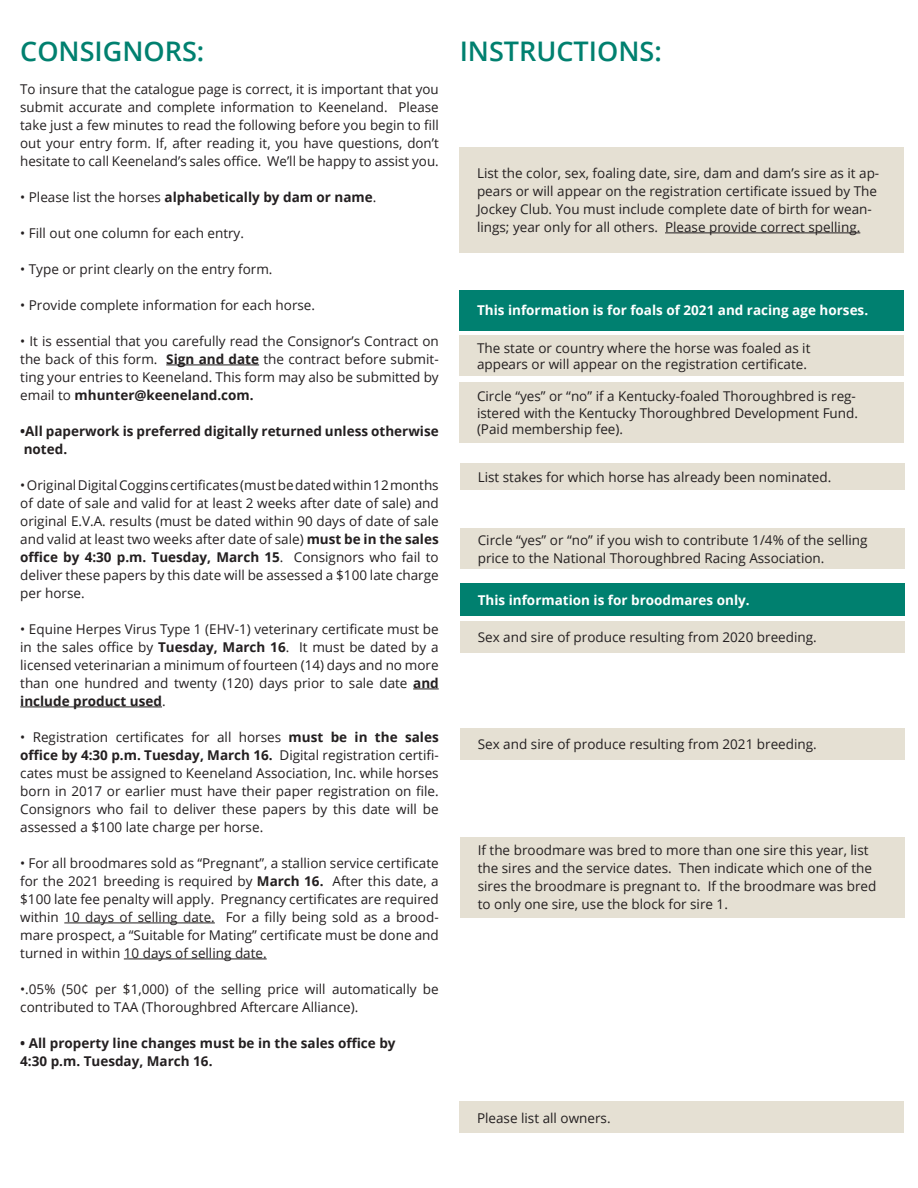
<style>
.page{position:relative;width:918px;height:1188px;background:#fff}
.page>*{position:absolute;margin:0;border:0;box-sizing:border-box;transform-origin:0 0}
.t1{font:600 27px "Open Sans";color:#00806f}
.t2{font:13.5px/18px "Open Sans";color:#231f20;text-align:justify}
.t3{font:700 13.5px/18px "Open Sans";color:#231f20}
.t4{font:700 13.5px "Open Sans";color:#fff}
.s1{font-weight:400}
.s2{font-weight:700}
</style>
<div class="page">
<hr style="left:166px;top:365px;width:93px;height:1px;background:#231f20">
<svg style="left:413px;top:689px;width:26px;height:1px"></svg>
<hr style="left:20px;top:707px;width:142px;height:1px;background:#231f20">
<hr style="left:64px;top:923px;width:151px;height:1px;background:#231f20">
<hr style="left:124px;top:959px;width:143px;height:1px;background:#231f20">
<div style="left:459px;top:147px;width:445px;height:105px;background:#e5e0d3"></div>
<hr style="left:665px;top:233px;width:195px;height:1px;background:#231f20">
<div style="left:459px;top:290px;width:445px;height:40px;background:#008070"></div>
<div style="left:459px;top:336px;width:445px;height:40px;background:#e5e0d3"></div>
<div style="left:459px;top:382px;width:445px;height:61px;background:#e5e0d3"></div>
<div style="left:460px;top:463px;width:444px;height:27px;background:#e5e0d3"></div>
<div style="left:460px;top:528px;width:444px;height:41px;background:#e5e0d3"></div>
<div style="left:460px;top:583px;width:444px;height:33px;background:#00806f"></div>
<div style="left:460px;top:622px;width:444px;height:31px;background:#e5e0d3"></div>
<div style="left:460px;top:729px;width:444px;height:31px;background:#e5e0d3"></div>
<div style="left:460px;top:837px;width:444px;height:80px;background:#e5e0d3"></div>
<div style="left:459px;top:1102px;width:445px;height:31px;background:#e5e0d3"></div>
<h1 class="t1" style="left:20px;top:33px;width:186px">CONSIGNORS:</h1>
<p class="t2" style="left:20px;top:80px;width:420px">To insure that the catalogue page is correct, it is important that you submit accurate and complete information to Keeneland. Please take just a few minutes to read the following before you begin to fill out your entry form. If, after reading it, you have questions, don’t hesitate to call Keeneland’s sales office. We’ll be happy to assist you.</p>
<p class="t3" style="left:20px;top:188px;width:358px"><span class="s1">• Please list the horses</span> alphabetically by dam or name<span class="s1">.</span></p>
<p class="t2" style="left:20px;top:224px;width:225px">• Fill out one column for each entry.</p>
<p class="t2" style="left:20px;top:260px;width:254px">• Type or print clearly on the entry form.</p>
<p class="t2" style="left:20px;top:296px;width:296px">• Provide complete information for each horse.</p>
<p class="t2" style="left:20px;top:332px;width:420px">• It is essential that you carefully read the Consignor’s Contract on the back of this form. <span class="s2">Sign and date</span> the contract before submit&shy;ting your entries to Keeneland. This form may also be submitted by email to <span class="s2">mhunter@keeneland.com.</span></p>
<p class="t3" style="left:20px;top:422px;width:420px">•All paperwork is preferred digitally returned unless otherwise noted.</p>
<p class="t2" style="left:20px;top:476px;width:420px">• Original Digital Coggins certificates (must be dated within 12 months of date of sale and valid for at least 2 weeks after date of sale) and original E.V.A. results (must be dated within 90 days of date of sale and valid at least two weeks after date of sale) <span class="s2">must be in the sales office by 4:30 p.m. Tuesday, March 15</span>. Consignors who fail to deliver these papers by this date will be assessed a $100 late charge per horse.</p>
<p class="t2" style="left:20px;top:620px;width:420px">• Equine Herpes Virus Type 1 (EHV-1) veterinary certificate must be in the sales office by <span class="s2">Tuesday, March 16</span>. It must be dated by a licensed veterinarian a minimum of fourteen (14) days and no more than one hundred and twenty (120) days prior to sale date <span class="s2">and include product used</span>.</p>
<p class="t2" style="left:20px;top:728px;width:420px">• Registration certificates for all horses <span class="s2">must be in the sales office by 4:30 p.m. Tuesday, March 16.</span> Digital registration certifi&shy;cates must be assigned to Keeneland Association, Inc. while horses born in 2017 or earlier must have their paper registration on file.<br>Consignors who fail to deliver these papers by this date will be assessed a $100 late charge per horse.</p>
<p class="t2" style="left:20px;top:854px;width:420px">• For all broodmares sold as “Pregnant”, a stallion service certificate for the 2021 breeding is required by <span class="s2">March 16.</span> After this date, a $100 late fee penalty will apply. Pregnancy certificates are required within 10 days of selling date. For a filly being sold as a brood&shy;mare prospect, a “Suitable for Mating” certificate must be done and turned in within 10 days of selling date.</p>
<p class="t2" style="left:20px;top:980px;width:420px">•.05% (50¢ per $1,000) of the selling price will automatically be contributed to TAA (Thoroughbred Aftercare Alliance).</p>
<p class="t3" style="left:20px;top:1034px;width:377px">• All property line changes must be in the sales office by<br>4:30 p.m. Tuesday, March 16.</p>
<h1 class="t1" style="left:460px;top:33px;width:204px">INSTRUCTIONS:</h1>
<p class="t2" style="left:477px;top:164px;width:404px;text-align:left">List the color, sex, foaling date, sire, dam and dam’s sire as it ap&shy;pears or will appear on the registration certificate issued by The Jockey Club. You must include complete date of birth for wean&shy;lings; year only for all others. Please provide correct spelling.</p>
<p class="t4" style="left:477px;top:301px;width:393px">This information is for foals of 2021 and racing age horses.</p>
<p class="t2" style="left:477px;top:339px;width:335px;line-height:16.5px">The state or country where the horse was foaled as it appears or will appear on the registration certificate.</p>
<p class="t2" style="left:477px;top:388px;width:383px;line-height:16.5px;text-align:left">Circle “yes” or “no” if a Kentucky-foaled Thoroughbred is reg&shy;istered with the Kentucky Thoroughbred Development Fund. (Paid membership fee).</p>
<p class="t2" style="left:478px;top:468px;width:355px">List stakes for which horse has already been nominated.</p>
<p class="t2" style="left:478px;top:530px;width:391px">Circle “yes” or “no” if you wish to contribute 1/4% of the selling price to the National Thoroughbred Racing Association.</p>
<p class="t4" style="left:478px;top:590px;width:273px">This information is for broodmares only.</p>
<p class="t2" style="left:478px;top:628px;width:341px">Sex and sire of produce resulting from 2020 breeding.</p>
<p class="t2" style="left:478px;top:735px;width:341px">Sex and sire of produce resulting from 2021 breeding.</p>
<p class="t2" style="left:478px;top:841px;width:400px;text-align:left">If the broodmare was bred to more than one sire this year, list the sires and the service dates. Then indicate which one of the sires the broodmare is pregnant to. If the broodmare was bred to only one sire, use the block for sire 1.</p>
<p class="t2" style="left:477px;top:1108px;width:135px">Please list all owners.</p>
</div>
